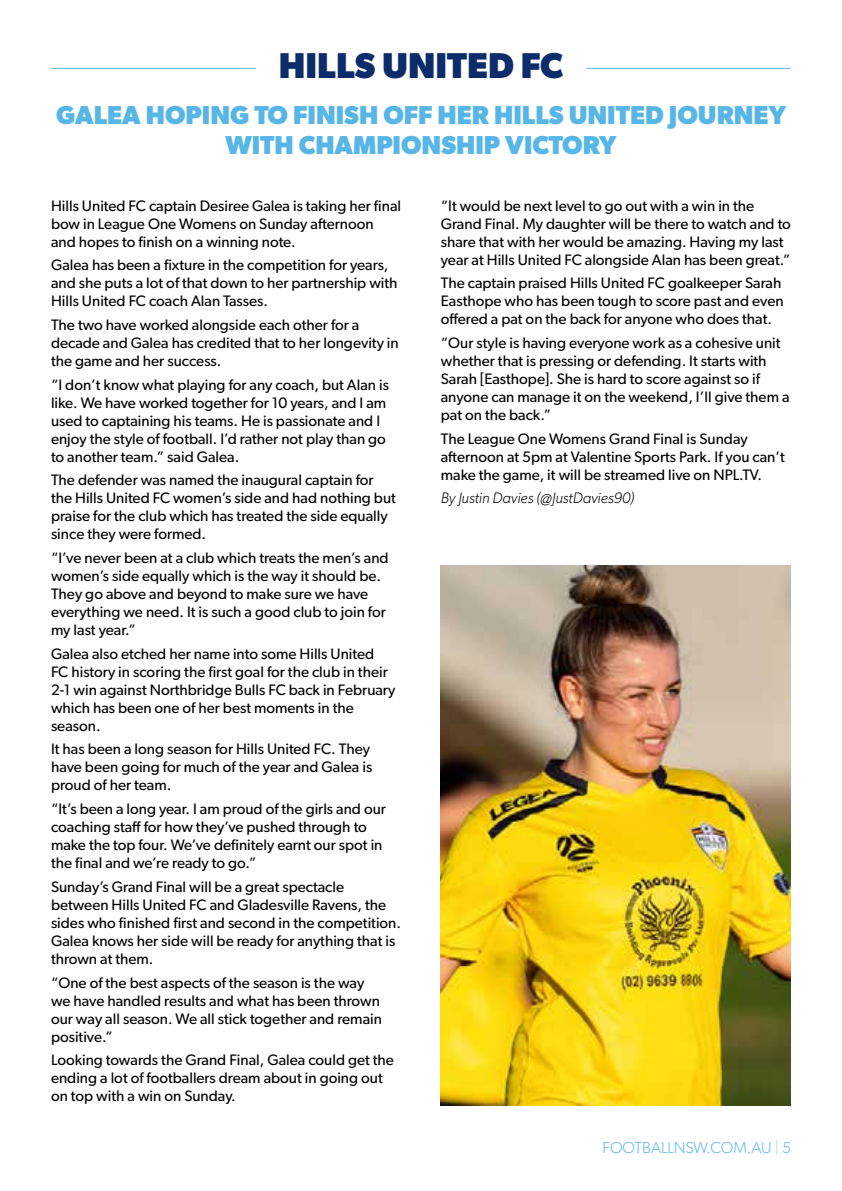
<style>
.page{position:relative;width:842px;height:1191px;background:#fff}
.page>*{position:absolute;margin:0;border:0;box-sizing:border-box;transform-origin:0 0}
.t1{font:700 36px "Gibson";color:#0d2c6c}
.t2{font:700 26px/30px "Gibson";color:#58b6e7;text-align:center}
.t3{font:300 16px "Gibson";color:#58b6e7}
.t4{font:15.2px/18px "Gibson";color:#000}
.t5{font:italic 300 15.2px "Gibson";color:#000}
.s1{color:#aed5f2}
</style>
<div class="page">
<hr style="left:586px;top:68px;width:205px;height:1px;background:#58b6e7">
<hr style="left:51px;top:68px;width:205px;height:1px;background:#58b6e7">
<img style="left:441px;top:565px;width:350px;height:541px">
<h1 class="t1" style="left:279px;top:45px;width:286px">HILLS UNITED FC</h1>
<h2 class="t2" style="left:56px;top:99px;width:731px">GALEA HOPING TO FINISH OFF HER HILLS UNITED JOURNEY<br>WITH CHAMPIONSHIP VICTORY</h2>
<p class="t4" style="left:51px;top:196px;width:352px">Hills United FC captain Desiree Galea is taking her final bow in League One Womens on Sunday afternoon and hopes to finish on a winning note.</p>
<p class="t4" style="left:51px;top:256px;width:348px">Galea has been a fixture in the competition for years, and she puts a lot of that down to her partnership with<br>Hills United FC coach Alan Tasses.</p>
<p class="t4" style="left:51px;top:315px;width:349px">The two have worked alongside each other for a decade and Galea has credited that to her longevity in the game and her success.</p>
<p class="t4" style="left:51px;top:375px;width:340px">“I don’t know what playing for any coach, but Alan is like. We have worked together for 10 years, and I am used to captaining his teams. He is passionate and I enjoy the style of football. I’d rather not play than go to another team.” said Galea.</p>
<p class="t4" style="left:51px;top:471px;width:346px">The defender was named the inaugural captain for the Hills United FC women’s side and had nothing but praise for the club which has treated the side equally since they were formed.</p>
<p class="t4" style="left:51px;top:548px;width:339px">“I’ve never been at a club which treats the men’s and women’s side equally which is the way it should be.<br>They go above and beyond to make sure we have everything we need. It is such a good club to join for my last year.”</p>
<p class="t4" style="left:51px;top:644px;width:346px">Galea also etched her name into some Hills United FC history in scoring the first goal for the club in their 2-1 win against Northbridge Bulls FC back in February which has been one of her best moments in the season.</p>
<p class="t4" style="left:51px;top:740px;width:323px">It has been a long season for Hills United FC. They have been going for much of the year and Galea is proud of her team.</p>
<p class="t4" style="left:51px;top:799px;width:336px">“It’s been a long year. I am proud of the girls and our coaching staff for how they’ve pushed through to make the top four. We’ve definitely earnt our spot in the final and we’re ready to go.”</p>
<p class="t4" style="left:51px;top:877px;width:351px">Sunday’s Grand Final will be a great spectacle between Hills United FC and Gladesville Ravens, the sides who finished first and second in the competition.<br>Galea knows her side will be ready for anything that is thrown at them.</p>
<p class="t4" style="left:51px;top:973px;width:332px">“One of the best aspects of the season is the way we have handled results and what has been thrown our way all season. We all stick together and remain positive.”</p>
<p class="t4" style="left:51px;top:1050px;width:344px">Looking towards the Grand Final, Galea could get the ending a lot of footballers dream about in going out on top with a win on Sunday.</p>
<p class="t4" style="left:441px;top:196px;width:352px">“It would be next level to go out with a win in the Grand Final. My daughter will be there to watch and to share that with her would be amazing. Having my last year at Hills United FC alongside Alan has been great.”</p>
<p class="t4" style="left:441px;top:274px;width:344px">The captain praised Hills United FC goalkeeper Sarah<br>Easthope who has been tough to score past and even offered a pat on the back for anyone who does that.</p>
<p class="t4" style="left:441px;top:333px;width:350px">“Our style is having everyone work as a cohesive unit whether that is pressing or defending. It starts with Sarah [Easthope]. She is hard to score against so if anyone can manage it on the weekend, I’ll give them a pat on the back.”</p>
<p class="t4" style="left:441px;top:429px;width:345px">The League One Womens Grand Final is Sunday afternoon at 5pm at Valentine Sports Park. If you can’t make the game, it will be streamed live on NPL.TV.</p>
<p class="t5" style="left:441px;top:489px;width:195px">By Justin Davies (@JustDavies90)</p>
<p class="t3" style="left:603px;top:1137px;width:190px">FOOTBALLNSW.COM.AU <span class="s1">|</span> 5</p>
</div>
